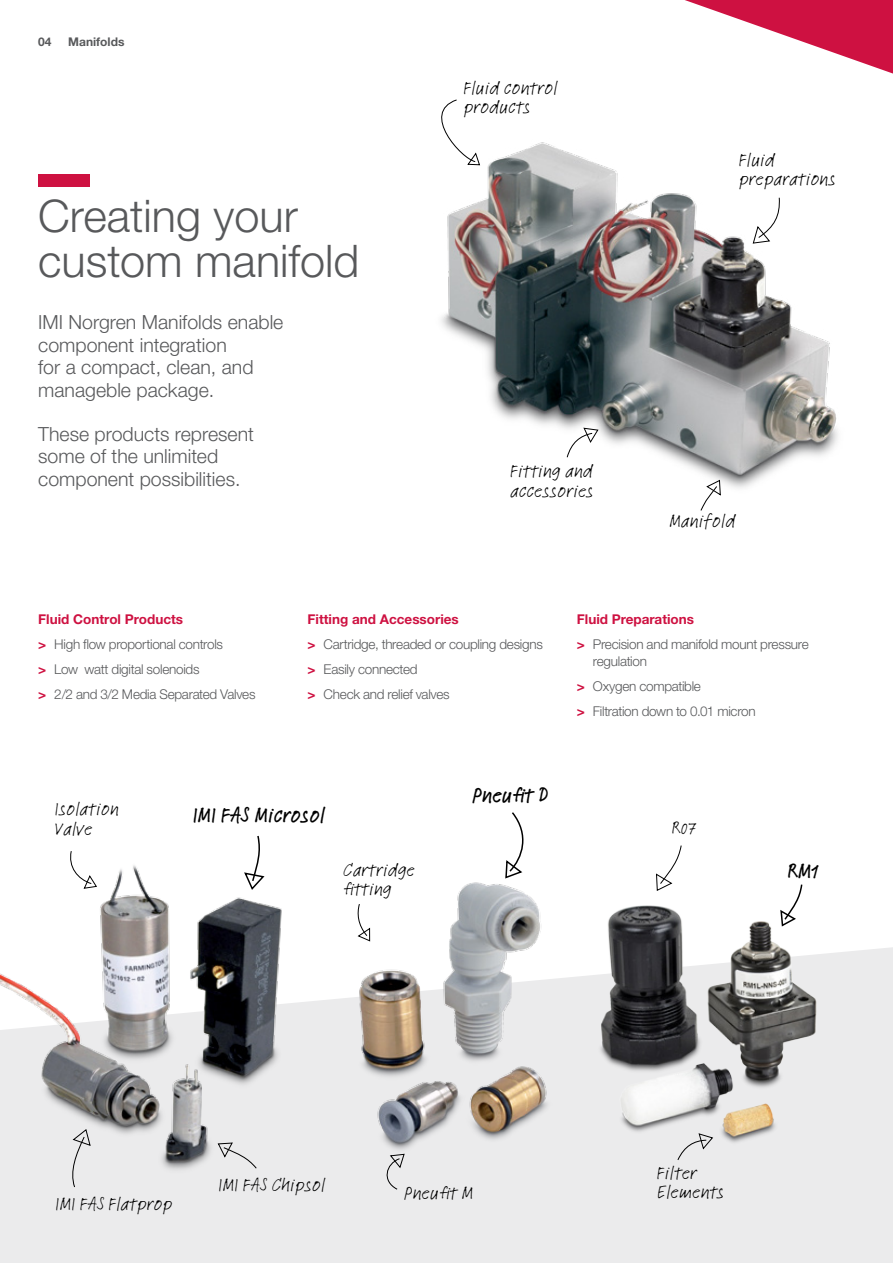
<style>
.page{position:relative;width:893px;height:1263px;background:#fff}
.page>*{position:absolute;margin:0;border:0;box-sizing:border-box;transform-origin:0 0}
.t1{font:300 45px/45px "Helvetica Neue LTW1 G";color:#58595b}
.t2{font:500 22.5px "Feltpen LTCE";color:#000}
.t3{font:19.5px/19.5px "Feltpen LTCE";color:#000}
.t4{font:300 19.5px/22.5px "Helvetica Neue LTW1 G";color:#58595b}
.t5{font:300 13.5px/25px "Helvetica Neue LTW1 G";letter-spacing:-.02em;color:#58595b}
.t6{font:700 12px "Helvetica Neue LTW1 G";color:#58595b}
.s1{font-weight:700;color:#ce1141}
</style>
<div class="page">
<div style="left:0;top:947px;width:893px;height:316px;background:#ebebec"></div>
<img style="left:441px;top:142px;width:397px;height:346px">
<img style="left:0;top:865px;width:298px;height:312px">
<img style="left:343px;top:882px;width:234px;height:273px">
<img style="left:587px;top:905px;width:233px;height:241px">
<svg style="left:685px;top:0;width:208px;height:74px"></svg>
<div style="left:38px;top:174px;width:51px;height:13px;background:#ce1141"></div>
<svg style="left:68px;top:851px;width:30px;height:38px"></svg>
<svg style="left:441px;top:99px;width:40px;height:67px"></svg>
<svg style="left:357px;top:903px;width:14px;height:39px"></svg>
<svg style="left:505px;top:812px;width:19px;height:67px"></svg>
<svg style="left:381px;top:1153px;width:24px;height:37px"></svg>
<svg style="left:677px;top:1133px;width:37px;height:28px"></svg>
<svg style="left:566px;top:427px;width:33px;height:31px"></svg>
<svg style="left:656px;top:845px;width:26px;height:46px"></svg>
<svg style="left:69px;top:1128px;width:22px;height:60px"></svg>
<svg style="left:752px;top:197px;width:28px;height:47px"></svg>
<svg style="left:243px;top:835px;width:22px;height:56px"></svg>
<svg style="left:217px;top:1142px;width:41px;height:27px"></svg>
<svg style="left:700px;top:479px;width:21px;height:32px"></svg>
<svg style="left:779px;top:884px;width:24px;height:44px"></svg>
<p class="t6" style="left:38px;top:34px;width:15px">04</p>
<p class="t6" style="left:68px;top:34px;width:58px">Manifolds</p>
<h1 class="t1" style="left:38px;top:193px;width:323px">Creating your custom manifold</h1>
<h3 class="t4" style="left:38px;top:311px;width:247px">IMI Norgren Manifolds enable component integration<br>for a compact, clean, and manageble package.</h3>
<h3 class="t4" style="left:38px;top:422px;width:217px">These products represent some of the unlimited component possibilities.</h3>
<h3 class="t3" style="left:463px;top:78px;width:96px">Fluid control products</h3>
<h3 class="t3" style="left:739px;top:150px;width:98px">Fluid preparations</h3>
<h3 class="t3" style="left:510px;top:461px;width:85px">Fitting and accessories</h3>
<h3 class="t3" style="left:669px;top:511px;width:68px">Manifold</h3>
<p class="t5" style="left:38px;top:607px;width:219px"><span class="s1">Fluid Control Products<br>&gt;</span> High flow proportional controls<br><span class="s1">&gt;</span> Low watt digital solenoids<br><span class="s1">&gt;</span> 2/2 and 3/2 Media Separated Valves</p>
<p class="t5" style="left:308px;top:607px;width:237px"><span class="s1">Fitting and Accessories<br>&gt;</span> Cartridge, threaded or coupling designs <span class="s1">&gt;</span> Easily connected<br><span class="s1">&gt;</span> Check and relief valves</p>
<p class="t5" style="left:577px;top:607px;width:233px"><span class="s1">Fluid Preparations<br>&gt;</span> Precision and manifold mount pressure</p>
<p class="t5" style="left:577px;top:648px;width:180px;text-indent:16px">regulation<br><span class="s1">&gt;</span> Oxygen compatible<br><span class="s1">&gt;</span> Filtration down to 0.01 micron</p>
<h3 class="t3" style="left:55px;top:799px;width:66px">Isolation<br>Valve</h3>
<h2 class="t2" style="left:193px;top:800px;width:134px">IMI FAS Microsol</h2>
<h2 class="t2" style="left:472px;top:780px;width:78px">Pneufit D</h2>
<h3 class="t3" style="left:672px;top:818px;width:26px">R07</h3>
<h3 class="t3" style="left:343px;top:860px;width:73px">Cartridge</h3>
<h2 class="t2" style="left:788px;top:855px;width:33px">RM1</h2>
<h3 class="t3" style="left:343px;top:879px;width:50px">fitting</h3>
<h3 class="t3" style="left:55px;top:1194px;width:119px">IMI FAS Flatprop</h3>
<h3 class="t3" style="left:218px;top:1174px;width:109px">IMI FAS Chipsol</h3>
<h3 class="t3" style="left:404px;top:1183px;width:71px">Pneufit M</h3>
<h3 class="t3" style="left:657px;top:1162px;width:69px">Filter<br>Elements</h3>
</div>
